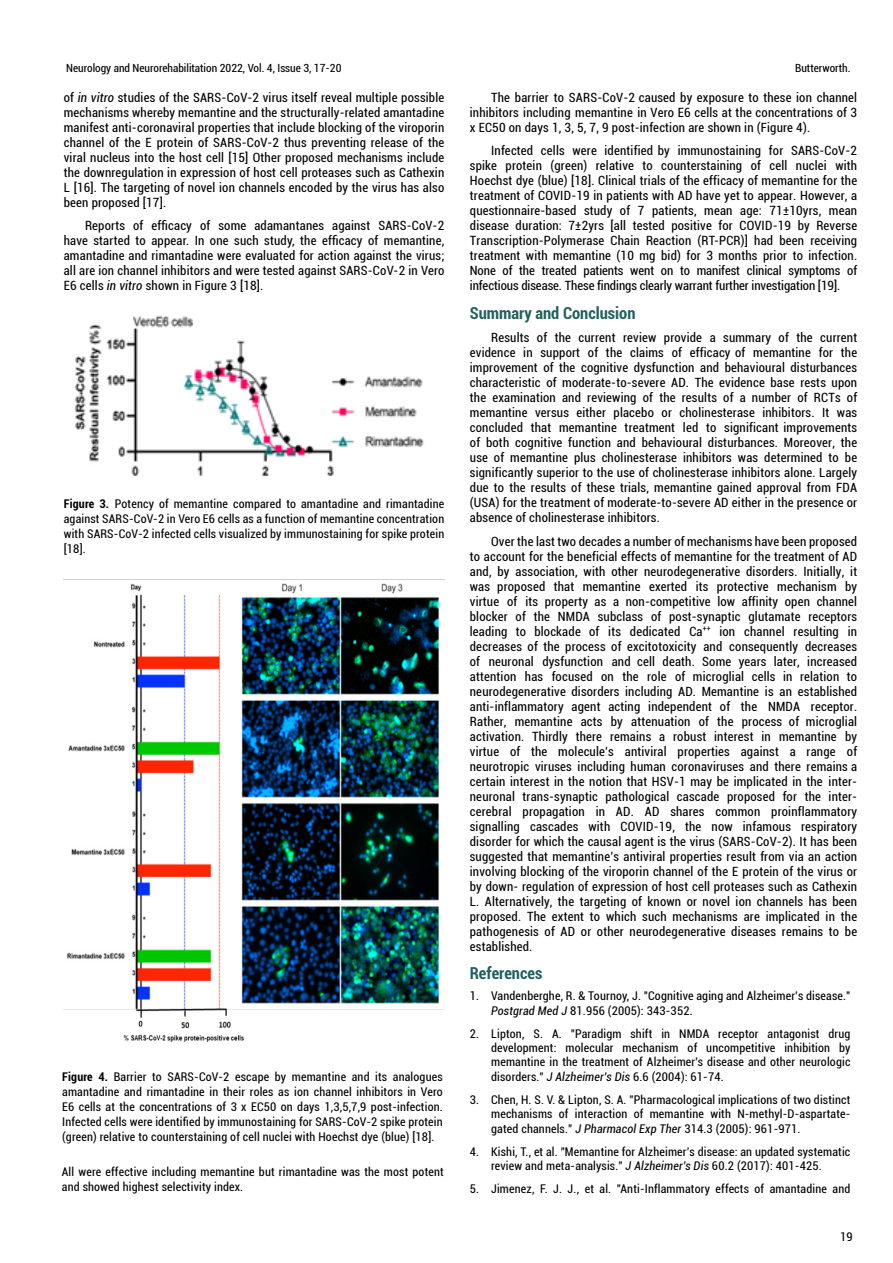
<style>
.page{position:relative;width:893px;height:1263px;background:#fff}
.page>*{position:absolute;margin:0;border:0;box-sizing:border-box;transform-origin:0 0}
.t1{font:700 condensed 16.5px "Roboto";color:#20605d}
.t2{font:condensed 12.75px/15px "Roboto";letter-spacing:.015em;color:#000;text-align:justify}
.t3{font:condensed 12px/14.4px "Roboto";letter-spacing:.015em;color:#000;text-align:justify}
.t4{font:condensed 11.25px "Roboto";color:#000}
.s1{font-style:italic}
.s2{font-weight:700}
</style>
<div class="page">
<img style="left:63px;top:579px;width:381px;height:463px">
<img style="left:75px;top:315px;width:349px;height:162px">
<p class="t4" style="left:66px;top:60px;width:277px">Neurology and Neurorehabilitation 2022, Vol. 4, Issue 3, 17-20</p>
<p class="t4" style="left:795px;top:60px;width:57px">Butterworth.</p>
<p class="t2" style="left:64px;top:89px;width:382px">of <span class="s1">in vitro</span> studies of the SARS-CoV-2 virus itself reveal multiple possible mechanisms whereby memantine and the structurally-related amantadine manifest anti-coronaviral properties that include blocking of the viroporin channel of the E protein of SARS-CoV-2 thus preventing release of the viral nucleus into the host cell [15] Other proposed mechanisms include the downregulation in expression of host cell proteases such as Cathexin L [16]. The targeting of novel ion channels encoded by the virus has also been proposed [17].</p>
<p class="t2" style="left:64px;top:218px;width:382px;text-indent:21px">Reports of efficacy of some adamantanes against SARS-CoV-2 have started to appear. In one such study, the efficacy of memantine, amantadine and rimantadine were evaluated for action against the virus; all are ion channel inhibitors and were tested against SARS-CoV-2 in Vero E6 cells <span class="s1">in vitro</span> shown in Figure 3 [18].</p>
<p class="t3" style="left:64px;top:496px;width:382px;line-height:15px"><span class="s2">Figure 3.</span> Potency of memantine compared to amantadine and rimantadine against SARS-CoV-2 in Vero E6 cells as a function of memantine concentration with SARS-CoV-2 infected cells visualized by immunostaining for spike protein [18].</p>
<p class="t3" style="left:62px;top:1069px;width:382px;line-height:15px"><span class="s2">Figure 4.</span> Barrier to SARS-CoV-2 escape by memantine and its analogues amantadine and rimantadine in their roles as ion channel inhibitors in Vero E6 cells at the concentrations of 3 x EC50 on days 1,3,5,7,9 post-infection.<br>Infected cells were identified by immunostaining for SARS-CoV-2 spike protein (green) relative to counterstaining of cell nuclei with Hoechst dye (blue) [18].</p>
<p class="t3" style="left:62px;top:1164px;width:383px">All were effective including memantine but rimantadine was the most potent and showed highest selectivity index.</p>
<p class="t2" style="left:470px;top:89px;width:389px;text-indent:21px">The barrier to SARS-CoV-2 caused by exposure to these ion channel inhibitors including memantine in Vero E6 cells at the concentrations of 3 x EC50 on days 1, 3, 5, 7, 9 post-infection are shown in (Figure 4).</p>
<p class="t2" style="left:470px;top:143px;width:389px;text-indent:21px">Infected cells were identified by immunostaining for SARS-CoV-2 spike protein (green) relative to counterstaining of cell nuclei with Hoechst dye (blue) [18]. Clinical trials of the efficacy of memantine for the treatment of COVID-19 in patients with AD have yet to appear. However, a questionnaire-based study of 7 patients, mean age: 71±10yrs, mean disease duration: 7±2yrs [all tested positive for COVID-19 by Reverse Transcription-Polymerase Chain Reaction (RT-PCR)] had been receiving treatment with memantine (10 mg bid) for 3 months prior to infection.<br>None of the treated patients went on to manifest clinical symptoms of infectious disease. These findings clearly warrant further investigation [19].</p>
<p class="t1" style="left:470px;top:301px;width:167px">Summary and Conclusion</p>
<p class="t2" style="left:470px;top:330px;width:389px;text-indent:21px">Results of the current review provide a summary of the current evidence in support of the claims of efficacy of memantine for the improvement of the cognitive dysfunction and behavioural disturbances characteristic of moderate-to-severe AD. The evidence base rests upon the examination and reviewing of the results of a number of RCTs of memantine versus either placebo or cholinesterase inhibitors. It was concluded that memantine treatment led to significant improvements of both cognitive function and behavioural disturbances. Moreover, the use of memantine plus cholinesterase inhibitors was determined to be significantly superior to the use of cholinesterase inhibitors alone. Largely due to the results of these trials, memantine gained approval from FDA (USA) for the treatment of moderate-to-severe AD either in the presence or absence of cholinesterase inhibitors.</p>
<p class="t2" style="left:470px;top:533px;width:389px;text-indent:21px">Over the last two decades a number of mechanisms have been proposed to account for the beneficial effects of memantine for the treatment of AD and, by association, with other neurodegenerative disorders. Initially, it was proposed that memantine exerted its protective mechanism by virtue of its property as a non-competitive low affinity open channel blocker of the NMDA subclass of post-synaptic glutamate receptors leading to blockade of its dedicated Ca<sup>++</sup> ion channel resulting in decreases of the process of excitotoxicity and consequently decreases of neuronal dysfunction and cell death. Some years later, increased attention has focused on the role of microglial cells in relation to neurodegenerative disorders including AD. Memantine is an established anti-inflammatory agent acting independent of the NMDA receptor.<br>Rather, memantine acts by attenuation of the process of microglial activation. Thirdly there remains a robust interest in memantine by virtue of the molecule’s antiviral properties against a range of neurotropic viruses including human coronaviruses and there remains a certain interest in the notion that HSV-1 may be implicated in the inter&shy;neuronal trans-synaptic pathological cascade proposed for the inter&shy;cerebral propagation in AD. AD shares common proinflammatory signalling cascades with COVID-19, the now infamous respiratory disorder for which the causal agent is the virus (SARS-CoV-2). It has been suggested that memantine’s antiviral properties result from via an action involving blocking of the viroporin channel of the E protein of the virus or by down- regulation of expression of host cell proteases such as Cathexin L. Alternatively, the targeting of known or novel ion channels has been proposed. The extent to which such mechanisms are implicated in the pathogenesis of AD or other neurodegenerative diseases remains to be established.</p>
<p class="t1" style="left:470px;top:961px;width:74px">References</p>
<p class="t3" style="left:491px;top:988px;width:361px;text-indent:-21px">1. Vandenberghe, R. &amp; Tournoy, J. "Cognitive aging and Alzheimer’s disease."<br><span class="s1">Postgrad Med J</span> 81.956 (2005): 343-352.</p>
<p class="t3" style="left:491px;top:1026px;width:361px;text-indent:-21px">2. Lipton, S. A. "Paradigm shift in NMDA receptor antagonist drug development: molecular mechanism of uncompetitive inhibition by memantine in the treatment of Alzheimer's disease and other neurologic disorders." <span class="s1">J Alzheimer's Dis</span> 6.6 (2004): 61-74.</p>
<p class="t3" style="left:491px;top:1092px;width:361px;text-indent:-21px">3. Chen, H. S. V. &amp; Lipton, S. A. "Pharmacological implications of two distinct mechanisms of interaction of memantine with N-methyl-D-aspartate&shy;gated channels." <span class="s1">J Pharmacol Exp Ther</span> 314.3 (2005): 961-971.</p>
<p class="t3" style="left:491px;top:1144px;width:361px;text-indent:-21px">4. Kishi, T., et al. "Memantine for Alzheimer’s disease: an updated systematic review and meta-analysis." <span class="s1">J Alzheimer's Dis</span> 60.2 (2017): 401-425.</p>
<p class="t3" style="left:470px;top:1181px;width:382px">5. Jimenez, F. J. J., et al. "Anti-Inflammatory effects of amantadine and</p>
<p class="t3" style="left:840px;top:1229px;width:14px">19</p>
</div>
